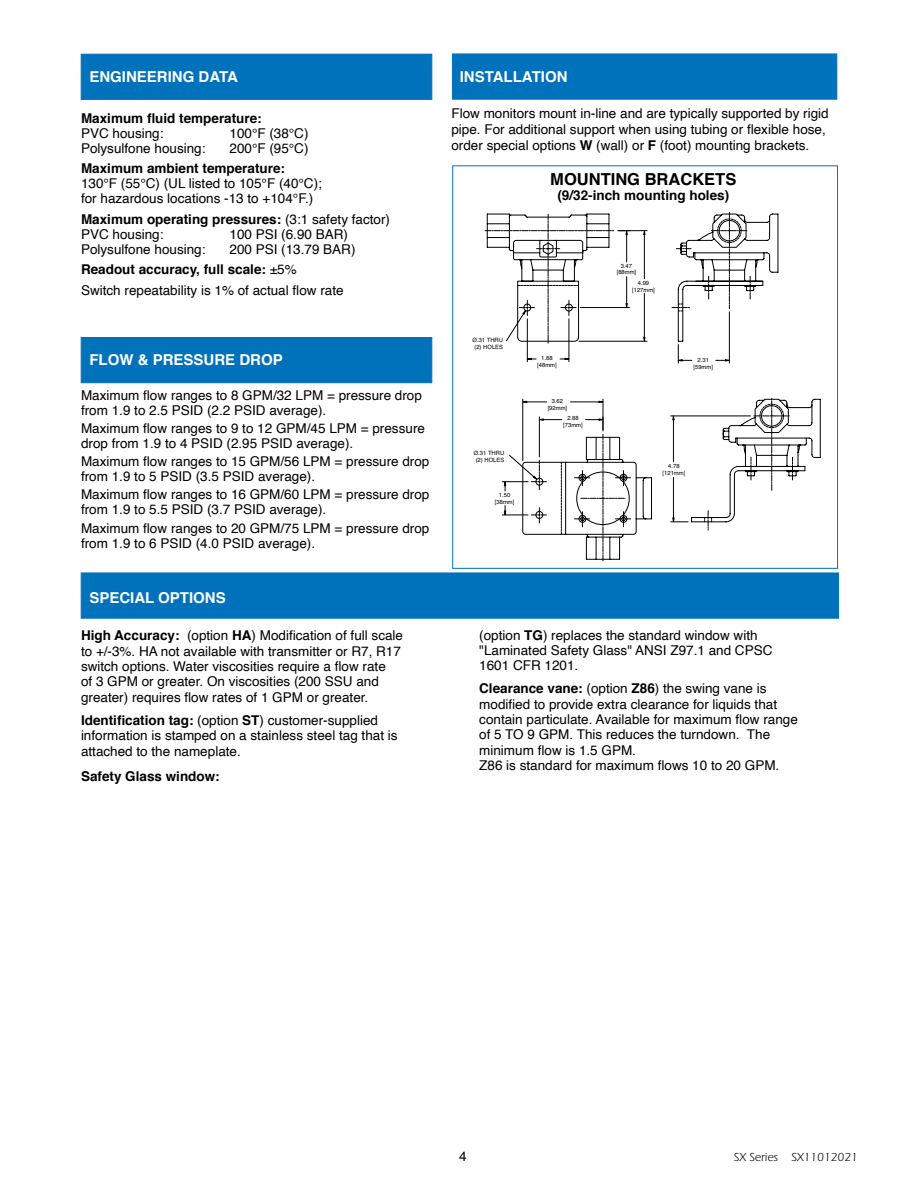
<style>
.page{position:relative;width:918px;height:1188px;background:#fff}
.page>*{position:absolute;margin:0;border:0;box-sizing:border-box;transform-origin:0 0}
.t1{font:700 16.5px "Helvetica";color:#000}
.t2{font:700 15px "Helvetica";color:#fff}
.t3{font:13.5px/15.3px "Helvetica";color:#000}
.t4{font:700 13.5px "Helvetica";color:#000}
.t5{font:12px "Itc Eras";color:#000}
.t6{font:5.85px/6.9px "Helvetica";color:#000;text-align:center}
.s1{font-weight:700}
</style>
<div class="page">
<div style="left:81px;top:573px;width:758px;height:45px;background:#0072bc"></div>
<div style="left:81px;top:337px;width:351px;height:46px;background:#0072bc;border:1px solid #0072bc"></div>
<div style="left:452px;top:165px;width:386px;height:404px;border:1px solid #0072bc"></div>
<div style="left:81px;top:54px;width:351px;height:46px;background:#0072bc;border:1px solid #0072bc"></div>
<div style="left:452px;top:54px;width:385px;height:45px;background:#0072bc"></div>
<svg style="left:485px;top:212px;width:294px;height:151px"></svg>
<svg style="left:502px;top:399px;width:150px;height:162px"></svg>
<svg style="left:671px;top:398px;width:150px;height:132px"></svg>
<p class="t2" style="left:89px;top:65px;width:150px">ENGINEERING DATA</p>
<p class="t4" style="left:81px;top:107px;width:182px">Maximum fluid temperature:</p>
<p class="t3" style="left:81px;top:126px;width:84px">PVC housing:</p>
<p class="t3" style="left:230px;top:126px;width:81px">100°F (38°C)</p>
<p class="t3" style="left:81px;top:141px;width:126px">Polysulfone housing:</p>
<p class="t3" style="left:230px;top:141px;width:81px">200°F (95°C)</p>
<p class="t4" style="left:81px;top:158px;width:206px">Maximum ambient temperature:</p>
<p class="t3" style="left:81px;top:177px;width:242px">130°F (55°C) (UL listed to 105°F (40°C); for hazardous locations -13 to +104°F.)</p>
<p class="t3" style="left:81px;top:212px;width:311px"><span class="s1">Maximum operating pressures:</span> (3:1 safety factor)<br>PVC housing:</p>
<p class="t3" style="left:230px;top:227px;width:120px">100 PSI (6.90 BAR)</p>
<p class="t3" style="left:81px;top:239px;width:276px;line-height:20.4px;text-indent:148px">200 PSI (13.79 BAR)<br><span class="s1">Readout accuracy, full scale:</span> ±5%<br>Switch repeatability is 1% of actual flow rate</p>
<p class="t3" style="left:81px;top:242px;width:126px">Polysulfone housing:</p>
<p class="t2" style="left:89px;top:348px;width:195px">FLOW &amp; PRESSURE DROP</p>
<p class="t3" style="left:81px;top:388px;width:342px">Maximum flow ranges to 8 GPM/32 LPM = pressure drop from 1.9 to 2.5 PSID (2.2 PSID average).</p>
<p class="t3" style="left:81px;top:421px;width:346px">Maximum flow ranges to 9 to 12 GPM/45 LPM = pressure drop from 1.9 to 4 PSID (2.95 PSID average).</p>
<p class="t3" style="left:81px;top:454px;width:350px">Maximum flow ranges to 15 GPM/56 LPM = pressure drop from 1.9 to 5 PSID (3.5 PSID average).</p>
<p class="t3" style="left:81px;top:488px;width:350px">Maximum flow ranges to 16 GPM/60 LPM = pressure drop from 1.9 to 5.5 PSID (3.7 PSID average).</p>
<p class="t3" style="left:81px;top:521px;width:350px">Maximum flow ranges to 20 GPM/75 LPM = pressure drop from 1.9 to 6 PSID (4.0 PSID average).</p>
<p class="t2" style="left:89px;top:585px;width:138px">SPECIAL OPTIONS</p>
<p class="t3" style="left:81px;top:628px;width:324px"><span class="s1">High Accuracy:</span> (option <span class="s1">HA</span>) Modification of full scale to +/-3%. HA not available with transmitter or R7, R17 switch options. Water viscosities require a flow rate<br>of 3 GPM or greater. On viscosities (200 SSU and greater) requires flow rates of 1 GPM or greater.</p>
<p class="t3" style="left:81px;top:713px;width:318px"><span class="s1">Identification tag:</span> (option <span class="s1">ST</span>) customer-supplied information is stamped on a stainless steel tag that is attached to the nameplate.</p>
<p class="t4" style="left:81px;top:766px;width:140px">Safety Glass window:</p>
<p class="t2" style="left:460px;top:65px;width:109px">INSTALLATION</p>
<p class="t3" style="left:451px;top:105px;width:379px;line-height:16.2px">Flow monitors mount in-line and are typically supported by rigid pipe. For additional support when using tubing or flexible hose, order special options <span class="s1">W</span> (wall) or <span class="s1">F</span> (foot) mounting brackets.</p>
<p class="t1" style="left:550px;top:166px;width:188px">MOUNTING BRACKETS</p>
<p class="t4" style="left:557px;top:184px;width:173px">(9/32-inch mounting holes)</p>
<p class="t6" style="left:473px;top:337px;width:32px">Ø.31 THRU (2) HOLES</p>
<p class="t6" style="left:474px;top:450px;width:32px">Ø.31 THRU (2) HOLES</p>
<p class="t6" style="left:495px;top:492px;width:21px">1.50 [38mm]</p>
<p class="t6" style="left:537px;top:355px;width:21px">1.88 [48mm]</p>
<p class="t6" style="left:548px;top:398px;width:21px">3.62 [92mm]</p>
<p class="t6" style="left:563px;top:415px;width:21px">2.88 [73mm]</p>
<p class="t6" style="left:617px;top:262px;width:21px">3.47 [88mm]</p>
<p class="t6" style="left:632px;top:279px;width:24px">4.99 [127mm]</p>
<p class="t6" style="left:694px;top:357px;width:21px">2.31 [59mm]</p>
<p class="t6" style="left:663px;top:463px;width:24px">4.78 [121mm]</p>
<p class="t3" style="left:479px;top:628px;width:295px">(option <span class="s1">TG</span>) replaces the standard window with "Laminated Safety Glass" ANSI Z97.1 and CPSC<br>1601 CFR 1201.</p>
<p class="t3" style="left:479px;top:681px;width:320px"><span class="s1">Clearance vane:</span> (option <span class="s1">Z86</span>) the swing vane is modified to provide extra clearance for liquids that contain particulate. Available for maximum flow range of 5 TO 9 GPM. This reduces the turndown. The minimum flow is 1.5 GPM.<br>Z86 is standard for maximum flows 10 to 20 GPM.</p>
<p class="t3" style="left:459px;top:1149px;width:9px">4</p>
<p class="t5" style="left:734px;top:1150px;width:126px">SX Series SX11012021</p>
</div>
